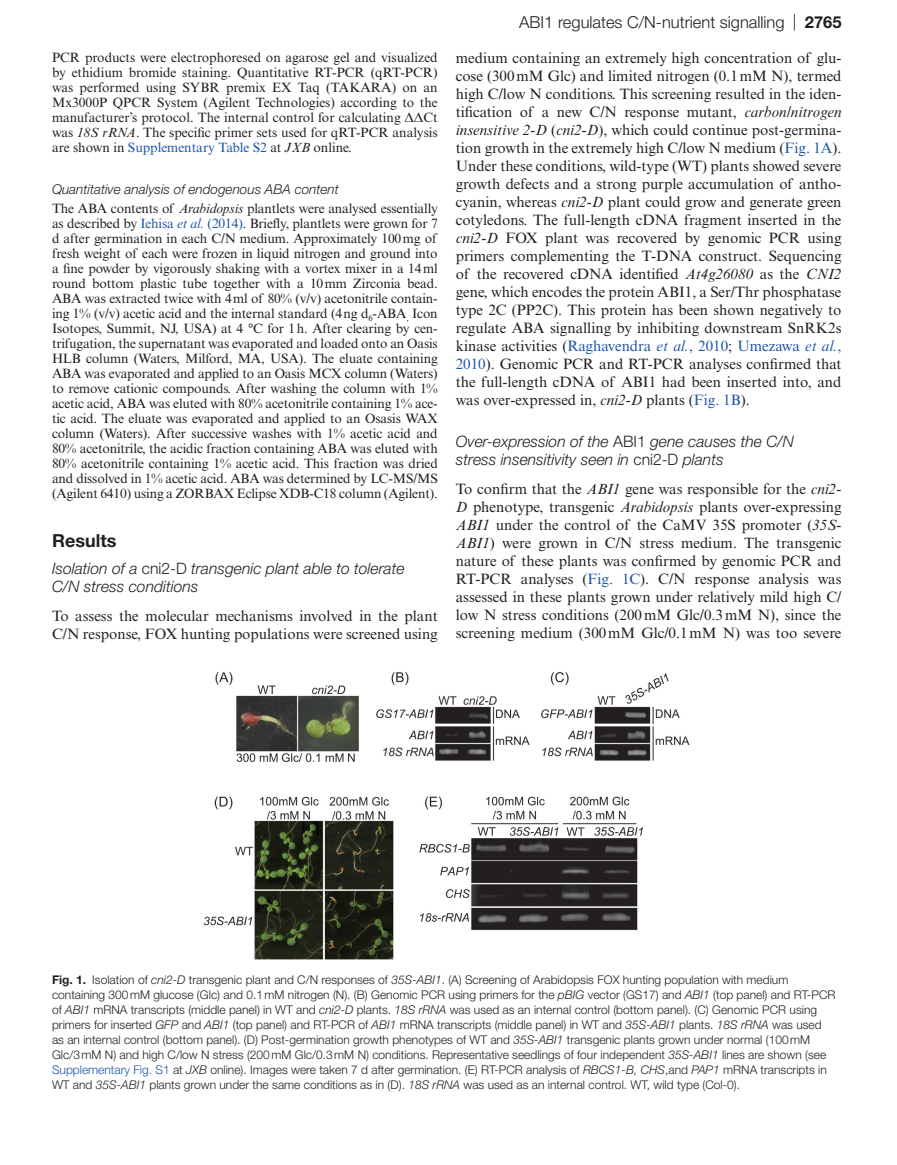
<style>
.page{position:relative;width:897px;height:1165px;background:#fff}
.page>*{position:absolute;margin:0;border:0;box-sizing:border-box;transform-origin:0 0}
.t1{font:700 18px "Helvetica Neue LT Std";color:#231f20}
.t2{font:300 16.5px "Helvetica Neue LT Std";color:#231f20}
.t3{font:italic 300 15.75px/18px "Helvetica Neue LT Std";color:#231f20}
.t4{font:15px/18px "Times New Roman MT Std";color:#231f20;text-align:justify}
.t5{font:13.5px/15px "Times New Roman MT Std";letter-spacing:-.01em;color:#231f20;text-align:justify}
.t6{font:italic 300 13.5px "Helvetica Neue LT Std";color:#231f20}
.t7{font:300 12px/15px "Helvetica Neue LT Std";color:#231f20}
.s1{font-family:"Gandhari Unicode"}
.s2{font-style:italic}
.s3{color:#1e56a6}
.s4{font-style:italic;color:#1e56a6}
.s5{font-style:normal}
.s6{font-weight:700}
</style>
<div class="page">
<img style="left:203px;top:672px;width:486px;height:287px">
<p class="t5" style="left:52px;top:50px;width:387px">PCR products were electrophoresed on agarose gel and visualized by ethidium bromide staining. Quantitative RT-PCR (qRT-PCR) was performed using SYBR premix EX Taq (TAKARA) on an Mx3000P QPCR System (Agilent Technologies) according to the manufacturer’s protocol. The internal control for calculating <span class="s1">ΔΔ</span>Ct was <span class="s2">18S rRNA</span>. The specific primer sets used for qRT-PCR analysis are shown in <span class="s3">Supplementary Table S2</span> at <span class="s2">JXB</span> online.</p>
<p class="t6" style="left:52px;top:181px;width:288px">Quantitative analysis of endogenous ABA content</p>
<p class="t5" style="left:52px;top:201px;width:387px">The ABA contents of <span class="s2">Arabidopsis</span> plantlets were analysed essentially as described by <span class="s3">Iehisa</span> <span class="s4">et al.</span> <span class="s3">(2014)</span>. Briefly, plantlets were grown for 7 d after germination in each C/N medium. Approximately 100mg of fresh weight of each were frozen in liquid nitrogen and ground into a fine powder by vigorously shaking with a vortex mixer in a 14ml round bottom plastic tube together with a 10mm Zirconia bead.<br>ABA was extracted twice with 4ml of 80% (v/v) acetonitrile contain&shy;ing 1% (v/v) acetic acid and the internal standard (4ng d<sub>6</sub>-ABA<sub>,</sub> Icon Isotopes, Summit, NJ, USA) at 4 °C for 1h. After clearing by cen&shy;trifugation, the supernatant was evaporated and loaded onto an Oasis HLB column (Waters, Milford, MA, USA). The eluate containing ABA was evaporated and applied to an Oasis MCX column (Waters) to remove cationic compounds. After washing the column with 1% acetic acid, ABA was eluted with 80% acetonitrile containing 1% ace&shy;tic acid. The eluate was evaporated and applied to an Osasis WAX column (Waters). After successive washes with 1% acetic acid and 80% acetonitrile, the acidic fraction containing ABA was eluted with 80% acetonitrile containing 1% acetic acid. This fraction was dried and dissolved in 1% acetic acid. ABA was determined by LC-MS/MS (Agilent 6410) using a ZORBAX Eclipse XDB-C18 column (Agilent).</p>
<p class="t1" style="left:52px;top:529px;width:66px">Results</p>
<p class="t3" style="left:52px;top:559px;width:354px">Isolation of a <span class="s5">cni2-D</span> transgenic plant able to tolerate<br>C/N stress conditions</p>
<p class="t4" style="left:52px;top:606px;width:387px">To assess the molecular mechanisms involved in the plant<br>C/N response, FOX hunting populations were screened using</p>
<p class="t2" style="left:519px;top:12px;width:324px">ABI1 regulates C/N-nutrient signalling | <span class="s6">2765</span></p>
<p class="t4" style="left:455px;top:49px;width:387px">medium containing an extremely high concentration of glu&shy;cose (300mM Glc) and limited nitrogen (0.1mM N), termed high C/low N conditions. This screening resulted in the iden&shy;tification of a new C/N response mutant, <span class="s2">carbon/nitrogen insensitive 2-D</span> (<span class="s2">cni2-D</span>), which could continue post-germina&shy;tion growth in the extremely high C/low N medium (<span class="s3">Fig. 1A</span>).<br>Under these conditions, wild-type (WT) plants showed severe growth defects and a strong purple accumulation of antho&shy;cyanin, whereas <span class="s2">cni2-D</span> plant could grow and generate green cotyledons. The full-length cDNA fragment inserted in the <span class="s2">cni2-D</span> FOX plant was recovered by genomic PCR using primers complementing the T-DNA construct. Sequencing of the recovered cDNA identified <span class="s2">At4g26080</span> as the <span class="s2">CNI2 </span>gene, which encodes the protein ABI1, a Ser/Thr phosphatase type 2C (PP2C). This protein has been shown negatively to regulate ABA signalling by inhibiting downstream SnRK2s kinase activities (<span class="s3">Raghavendra</span> <span class="s4">et al.</span><span class="s3">, 2010</span>; <span class="s3">Umezawa</span> <span class="s4">et al.</span><span class="s3">, 2010</span>). Genomic PCR and RT-PCR analyses confirmed that the full-length cDNA of ABI1 had been inserted into, and was over-expressed in, <span class="s2">cni2-D</span> plants (<span class="s3">Fig. 1B</span>).</p>
<p class="t3" style="left:455px;top:432px;width:339px">Over-expression of the <span class="s5">ABI1</span> gene causes the C/N stress insensitivity seen in <span class="s5">cni2-D</span> plants</p>
<p class="t4" style="left:455px;top:479px;width:387px">To confirm that the <span class="s2">ABI1</span> gene was responsible for the <span class="s2">cni2- D</span> phenotype, transgenic <span class="s2">Arabidopsis</span> plants over-expressing <span class="s2">ABI1</span> under the control of the CaMV 35S promoter (<span class="s2">35S-ABI1</span>) were grown in C/N stress medium. The transgenic nature of these plants was confirmed by genomic PCR and RT-PCR analyses (<span class="s3">Fig. 1C</span>). C/N response analysis was assessed in these plants grown under relatively mild high C/ low N stress conditions (200mM Glc/0.3mM N), since the screening medium (300mM Glc/0.1mM N) was too severe</p>
<p class="t7" style="left:52px;top:971px;width:784px"><span class="s6">Fig. 1.</span> Isolation of <span class="s2">cni2-D</span> transgenic plant and C/N responses of <span class="s2">35S-ABI1</span>. (A) Screening of Arabidopsis FOX hunting population with medium containing 300mM glucose (Glc) and 0.1mM nitrogen (N). (B) Genomic PCR using primers for the <span class="s2">pBIG</span> vector (GS17) and <span class="s2">ABI1</span> (top panel) and RT-PCR of <span class="s2">ABI1</span> mRNA transcripts (middle panel) in WT and <span class="s2">cni2-D</span> plants. <span class="s2">18S rRNA</span> was used as an internal control (bottom panel). (C) Genomic PCR using primers for inserted <span class="s2">GFP</span> and <span class="s2">ABI1</span> (top panel) and RT-PCR of <span class="s2">ABI1</span> mRNA transcripts (middle panel) in WT and <span class="s2">35S-ABI1</span> plants. <span class="s2">18S rRNA</span> was used as an internal control (bottom panel). (D) Post-germination growth phenotypes of WT and <span class="s2">35S-ABI1</span> transgenic plants grown under normal (100mM Glc/3mM N) and high C/low N stress (200mM Glc/0.3mM N) conditions. Representative seedlings of four independent <span class="s2">35S-ABI1</span> lines are shown (see <span class="s3">Supplementary Fig. S1</span> at <span class="s2">JXB</span> online). Images were taken 7 d after germination. (E) RT-PCR analysis of <span class="s2">RBCS1-B, CHS</span>,and <span class="s2">PAP1</span> mRNA transcripts in WT and <span class="s2">35S-ABI1</span> plants grown under the same conditions as in (D). <span class="s2">18S rRNA</span> was used as an internal control. WT, wild type (Col-0).</p>
</div>
